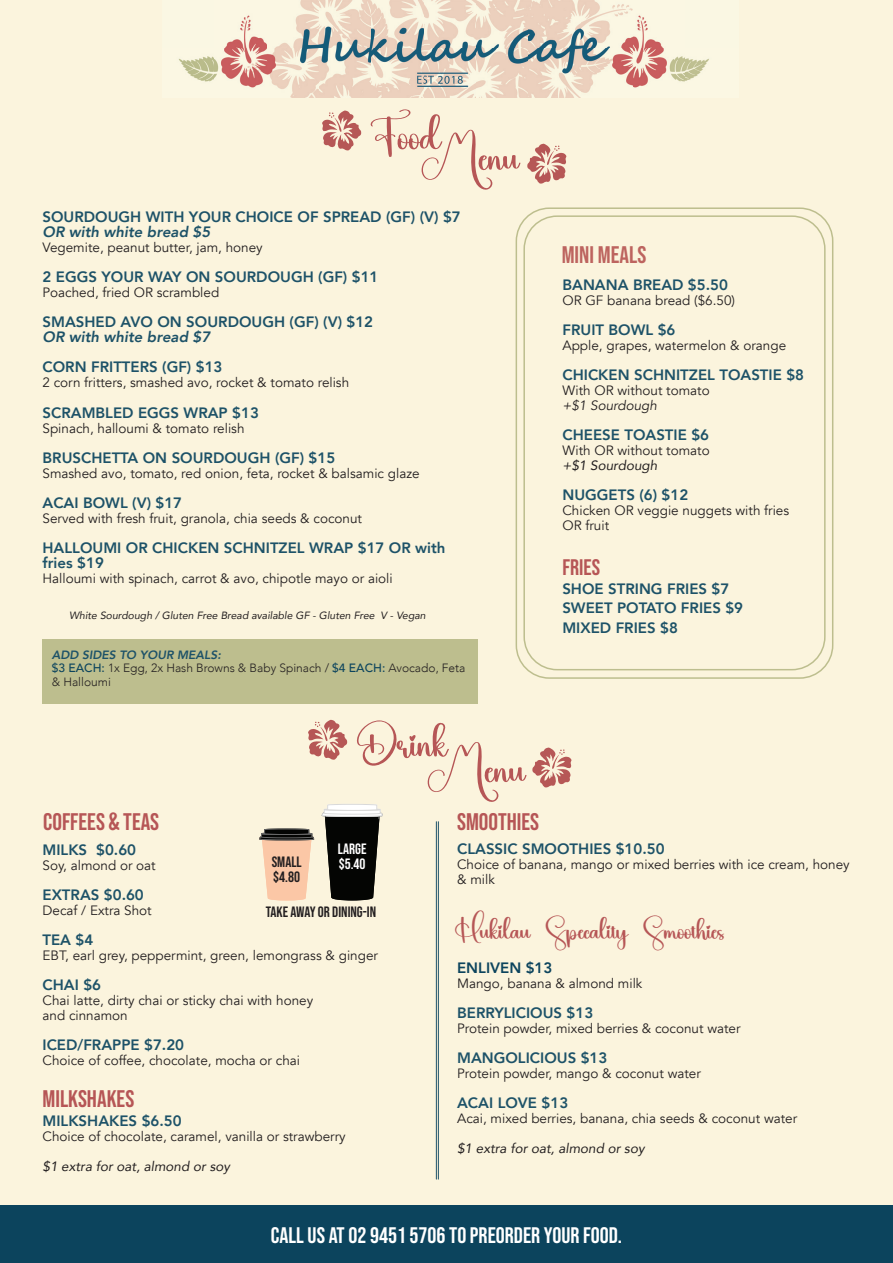
<style>
.page{position:relative;width:893px;height:1263px;background:#fbf4dd}
.page>*{position:absolute;margin:0;border:0;box-sizing:border-box;transform-origin:0 0}
.t1{font:60px "Hawaii";color:#b65656}
.t2{font:37.5px "Hawaii";color:#b65656}
.t3{font:24px "Bebas Neue";color:#b65656}
.t4{font:24px "Bebas Neue";color:#bd645f}
.t5{font:22.5px "Bebas Neue";color:#fff}
.t6{font:22.5px "Bebas Neue";color:#b65656}
.t7{font:800 15px/19.5px "Avenir";color:#1d5268}
.t8{font:italic 800 15px "Avenir";color:#1d5268}
.t9{font:15px/15px "Bebas Neue";color:#231f20}
.t10{font:800 15px "Avenir";color:#0c445d}
.t11{font:15px/15px "Bebas Neue";color:#fff}
.t12{font:13.5px/15px "Avenir";color:#231f20}
.t13{font:italic 13.5px "Avenir";color:#231f20}
.t14{font:italic 13.5px "Avenir";color:#231f20}
.t15{font:300 12px/13.5px "Avenir";color:#231f20}
.t16{font:italic 10.5px "Avenir";color:#231f20}
.s1{font-weight:800;font-style:italic;color:#1d5268}
.s2{font-weight:500;color:#0c445d}
.s3{font-family:"Bebas";font-size:19.5px}
</style>
<div class="page">
<div style="left:43px;top:639px;width:435px;height:65px;background:#bdbe8e"></div>
<div style="left:523px;top:215px;width:303px;height:455px;border:2px solid #bdbe8e;border-radius:33px"></div>
<div style="left:516px;top:207px;width:317px;height:472px;border:2px solid #bdbe8e;border-radius:33px"></div>
<img style="left:179px;top:0;width:530px;height:97px">
<div style="left:0;top:1205px;width:893px;height:58px;background:#0c445d"></div>
<hr style="left:438px;top:822px;width:1px;height:357px;background:#1d5268">
<hr style="left:436px;top:822px;width:1px;height:357px;background:#1d5268">
<svg style="left:322px;top:804px;width:61px;height:96px"></svg>
<svg style="left:259px;top:828px;width:55px;height:72px"></svg>
<svg style="left:322px;top:110px;width:39px;height:40px"></svg>
<svg style="left:527px;top:144px;width:39px;height:40px"></svg>
<svg style="left:308px;top:720px;width:39px;height:40px"></svg>
<svg style="left:532px;top:747px;width:39px;height:40px"></svg>
<h1 class="t1" style="left:373px;top:103px;width:148px">FoodMenu</h1>
<p class="t7" style="left:43px;top:208px;width:420px">SOURDOUGH WITH YOUR CHOICE OF SPREAD (GF) (V) $7</p>
<p class="t8" style="left:43px;top:223px;width:169px">OR with white bread $5</p>
<p class="t12" style="left:43px;top:241px;width:222px">Vegemite, peanut butter, jam, honey</p>
<p class="t7" style="left:43px;top:268px;width:337px">2 EGGS YOUR WAY ON SOURDOUGH (GF) $11</p>
<p class="t12" style="left:43px;top:286px;width:178px">Poached, fried OR scrambled</p>
<p class="t7" style="left:43px;top:313px;width:332px">SMASHED AVO ON SOURDOUGH (GF) (V) $12</p>
<p class="t8" style="left:43px;top:328px;width:169px">OR with white bread $7</p>
<p class="t7" style="left:43px;top:358px;width:181px">CORN FRITTERS (GF) $13</p>
<p class="t12" style="left:43px;top:376px;width:308px">2 corn fritters, smashed avo, rocket &amp; tomato relish</p>
<p class="t7" style="left:43px;top:403px;width:218px">SCRAMBLED EGGS WRAP $13</p>
<p class="t12" style="left:43px;top:421px;width:203px">Spinach, halloumi &amp; tomato relish</p>
<p class="t7" style="left:43px;top:448px;width:294px">BRUSCHETTA ON SOURDOUGH (GF) $15</p>
<p class="t12" style="left:43px;top:466px;width:379px">Smashed avo, tomato, red onion, feta, rocket &amp; balsamic glaze</p>
<p class="t7" style="left:43px;top:493px;width:141px">ACAI BOWL (V) $17</p>
<p class="t12" style="left:43px;top:511px;width:321px">Served with fresh fruit, granola, chia seeds &amp; coconut</p>
<p class="t7" style="left:43px;top:540px;width:405px;line-height:15px">HALLOUMI OR CHICKEN SCHNITZEL WRAP $17 OR with fries $19</p>
<p class="t12" style="left:43px;top:571px;width:352px">Halloumi with spinach, carrot &amp; avo, chipotle mayo or aioli</p>
<p class="t16" style="left:69px;top:608px;width:358px">White Sourdough / Gluten Free Bread available GF - Gluten Free V - Vegan</p>
<p class="t15" style="left:52px;top:648px;width:415px"><span class="s1">ADD SIDES TO YOUR MEALS:<br></span><span class="s2">$3 EACH:</span> 1x Egg, 2x Hash Browns &amp; Baby Spinach / <span class="s2">$4 EACH:</span> Avocado, Feta &amp; Halloumi</p>
<h1 class="t1" style="left:360px;top:699px;width:167px">DrinkMenu</h1>
<h3 class="t4" style="left:562px;top:241px;width:86px">MINI MEALS</h3>
<p class="t7" style="left:562px;top:275px;width:167px">BANANA BREAD $5.50</p>
<p class="t12" style="left:562px;top:293px;width:174px">OR GF banana bread ($6.50)</p>
<p class="t7" style="left:562px;top:320px;width:115px">FRUIT BOWL $6</p>
<p class="t12" style="left:562px;top:338px;width:225px">Apple, grapes, watermelon &amp; orange</p>
<p class="t7" style="left:562px;top:365px;width:243px">CHICKEN SCHNITZEL TOASTIE $8</p>
<p class="t12" style="left:562px;top:383px;width:149px">With OR without tomato</p>
<p class="t14" style="left:562px;top:397px;width:96px">+$1 Sourdough</p>
<p class="t7" style="left:562px;top:425px;width:148px">CHEESE TOASTIE $6</p>
<p class="t12" style="left:562px;top:443px;width:149px">With OR without tomato</p>
<p class="t13" style="left:562px;top:457px;width:96px">+$1 Sourdough</p>
<p class="t7" style="left:562px;top:485px;width:127px">NUGGETS (6) $12</p>
<p class="t12" style="left:562px;top:503px;width:228px">Chicken OR veggie nuggets with fries<br>OR fruit</p>
<h3 class="t6" style="left:562px;top:555px;width:39px">FRIES</h3>
<p class="t7" style="left:562px;top:579px;width:182px">SHOE STRING FRIES $7<br>SWEET POTATO FRIES $9<br>MIXED FRIES $8</p>
<h3 class="t3" style="left:43px;top:808px;width:117px">COFFEES <span class="s3">&amp;</span> TEAS</h3>
<p class="t7" style="left:43px;top:840px;width:95px">MILKS $0.60</p>
<p class="t12" style="left:43px;top:858px;width:115px">Soy, almond or oat</p>
<p class="t7" style="left:43px;top:885px;width:103px">EXTRAS $0.60</p>
<p class="t12" style="left:43px;top:903px;width:111px">Decaf / Extra Shot</p>
<p class="t7" style="left:43px;top:930px;width:52px">TEA $4</p>
<p class="t12" style="left:43px;top:948px;width:337px">EBT, earl grey, peppermint, green, lemongrass &amp; ginger</p>
<p class="t7" style="left:43px;top:975px;width:60px">CHAI $6</p>
<p class="t12" style="left:43px;top:993px;width:272px">Chai latte, dirty chai or sticky chai with honey and cinnamon</p>
<p class="t7" style="left:43px;top:1035px;width:143px">ICED/FRAPPE $7.20</p>
<p class="t12" style="left:43px;top:1053px;width:259px">Choice of coffee, chocolate, mocha or chai</p>
<h3 class="t3" style="left:43px;top:1085px;width:93px">MILKSHAKES</h3>
<p class="t7" style="left:43px;top:1111px;width:141px">MILKSHAKES $6.50</p>
<p class="t12" style="left:43px;top:1129px;width:305px">Choice of chocolate, caramel, vanilla or strawberry</p>
<p class="t13" style="left:43px;top:1158px;width:189px">$1 extra for oat, almond or soy</p>
<p class="t11" style="left:338px;top:841px;width:30px">LARGE $5.40</p>
<p class="t9" style="left:266px;top:904px;width:112px">TAKE AWAY OR DINING-IN</p>
<p class="t9" style="left:272px;top:854px;width:31px">SMALL $4.80</p>
<h3 class="t3" style="left:457px;top:808px;width:84px">SMOOTHIES</h3>
<p class="t7" style="left:457px;top:839px;width:209px">CLASSIC SMOOTHIES $10.50</p>
<p class="t12" style="left:457px;top:857px;width:394px">Choice of banana, mango or mixed berries with ice cream, honey &amp; milk</p>
<h2 class="t2" style="left:457px;top:903px;width:268px">Hukilau Specality Smoothies</h2>
<p class="t10" style="left:457px;top:956px;width:97px">ENLIVEN $13</p>
<p class="t12" style="left:457px;top:976px;width:187px">Mango, banana &amp; almond milk</p>
<p class="t7" style="left:457px;top:1003px;width:138px">BERRYLICIOUS $13</p>
<p class="t12" style="left:457px;top:1021px;width:285px">Protein powder, mixed berries &amp; coconut water</p>
<p class="t7" style="left:457px;top:1048px;width:152px">MANGOLICIOUS $13</p>
<p class="t12" style="left:457px;top:1066px;width:245px">Protein powder, mango &amp; coconut water</p>
<p class="t7" style="left:457px;top:1093px;width:113px">ACAI LOVE $13</p>
<p class="t12" style="left:457px;top:1111px;width:342px">Acai, mixed berries, banana, chia seeds &amp; coconut water</p>
<p class="t13" style="left:457px;top:1140px;width:189px">$1 extra for oat, almond or soy</p>
<h3 class="t5" style="left:271px;top:1222px;width:353px">CALL US AT 02 9451 5706 TO PREORDER YOUR FOOD.</h3>
</div>
